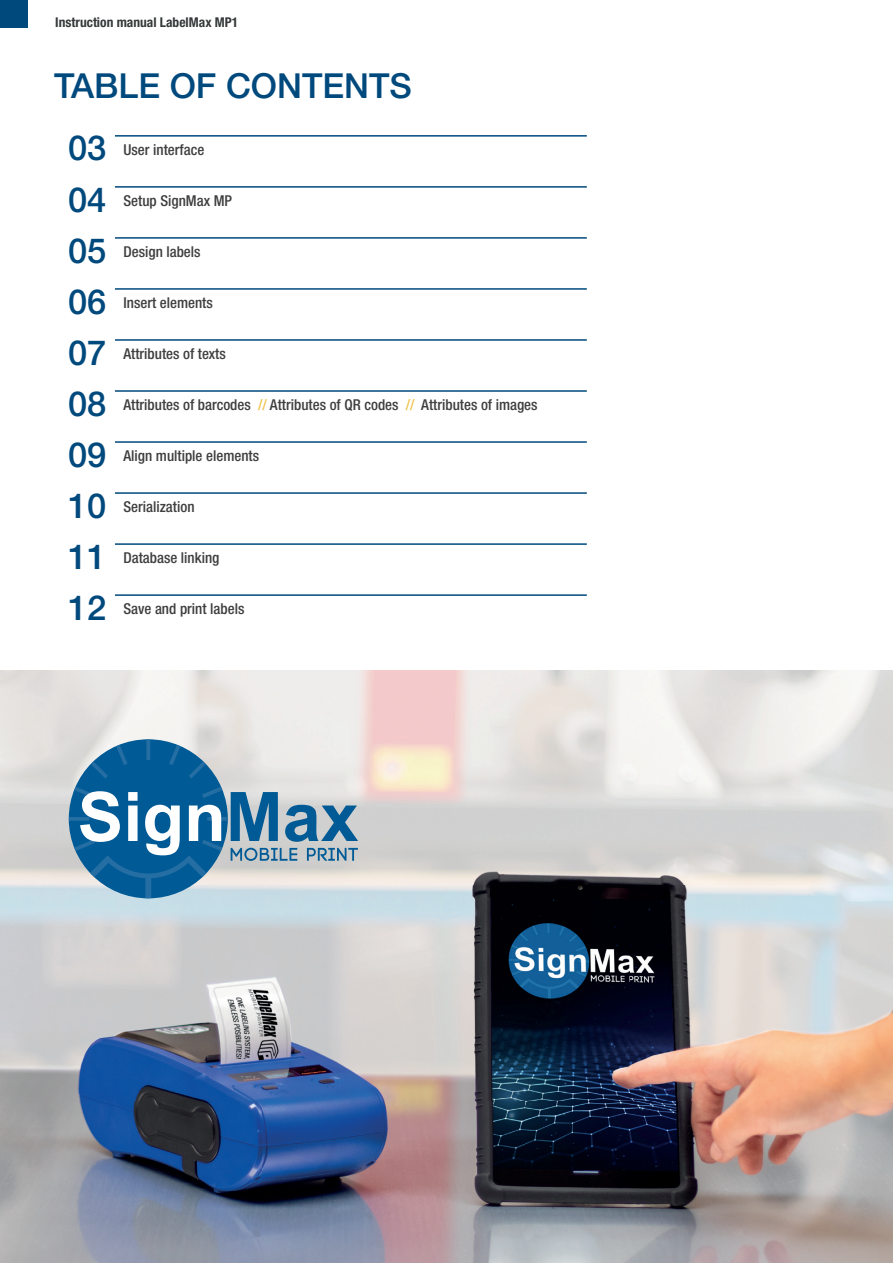
<style>
.page{position:relative;width:893px;height:1263px;background:#fff}
.page>*{position:absolute;margin:0;border:0;box-sizing:border-box;transform-origin:0 0}
.t1{font:500 34.5px/62.7px "Helvetica Neue LT Std";color:#00497d}
.t2{font:500 condensed 15px "Helvetica Neue LT Std";color:#3e3e3f}
.t3{font:700 condensed 13.5px "Helvetica Neue LT Std";color:#35393a}
.s1{color:#eec34e}
</style>
<div class="page">
<div style="left:0;top:0;width:27px;height:27px;background:#00497d"></div>
<hr style="left:115px;top:135px;width:472px;height:2px;background:#00497d">
<hr style="left:115px;top:186px;width:472px;height:2px;background:#00497d">
<hr style="left:115px;top:237px;width:472px;height:2px;background:#00497d">
<hr style="left:115px;top:288px;width:472px;height:2px;background:#00497d">
<hr style="left:115px;top:339px;width:472px;height:2px;background:#00497d">
<hr style="left:115px;top:390px;width:472px;height:2px;background:#00497d">
<hr style="left:115px;top:441px;width:472px;height:2px;background:#00497d">
<hr style="left:115px;top:492px;width:472px;height:2px;background:#00497d">
<hr style="left:115px;top:543px;width:472px;height:2px;background:#00497d">
<hr style="left:115px;top:594px;width:472px;height:2px;background:#00497d">
<img style="left:0;top:670px;width:893px;height:593px">
<svg style="left:56px;top:1232px;width:5px;height:10px"></svg>
<div style="left:69px;top:739px;width:159px;height:159px;background:#005a95;border-radius:50%"></div>
<svg style="left:146px;top:739px;width:4px;height:21px"></svg>
<svg style="left:169px;top:745px;width:11px;height:20px"></svg>
<svg style="left:189px;top:761px;width:17px;height:17px"></svg>
<svg style="left:91px;top:761px;width:17px;height:17px"></svg>
<svg style="left:116px;top:745px;width:12px;height:20px"></svg>
<svg style="left:69px;top:787px;width:289px;height:111px"></svg>
<p class="t3" style="left:55px;top:14px;width:185px">Instruction manual LabelMax MP1</p>
<h1 class="t1" style="left:68px;top:54px;width:345px;text-indent:-14px">TABLE OF CONTENTS<br>03</h1>
<p class="t2" style="left:123px;top:141px;width:82px">User interface</p>
<h1 class="t1" style="left:68px;top:168px;width:40px">04</h1>
<p class="t2" style="left:123px;top:192px;width:110px">Setup SignMax MP</p>
<h1 class="t1" style="left:68px;top:219px;width:40px">05</h1>
<p class="t2" style="left:123px;top:243px;width:79px">Design labels</p>
<h1 class="t1" style="left:68px;top:270px;width:40px">06</h1>
<p class="t2" style="left:123px;top:294px;width:91px">Insert elements</p>
<h1 class="t1" style="left:68px;top:321px;width:40px">07</h1>
<p class="t2" style="left:123px;top:345px;width:104px">Attributes of texts</p>
<h1 class="t1" style="left:68px;top:372px;width:40px">08</h1>
<p class="t2" style="left:123px;top:396px;width:416px">Attributes of barcodes <span class="s1">//</span> Attributes of QR codes <span class="s1">//</span> Attributes of images</p>
<h1 class="t1" style="left:68px;top:423px;width:40px">09</h1>
<p class="t2" style="left:123px;top:447px;width:137px">Align multiple elements</p>
<h1 class="t1" style="left:68px;top:474px;width:40px">10</h1>
<p class="t2" style="left:123px;top:498px;width:73px">Serialization</p>
<h1 class="t1" style="left:68px;top:525px;width:40px">11</h1>
<p class="t2" style="left:123px;top:549px;width:98px">Database linking</p>
<h1 class="t1" style="left:68px;top:576px;width:40px">12</h1>
<p class="t2" style="left:123px;top:600px;width:122px">Save and print labels</p>
</div>
